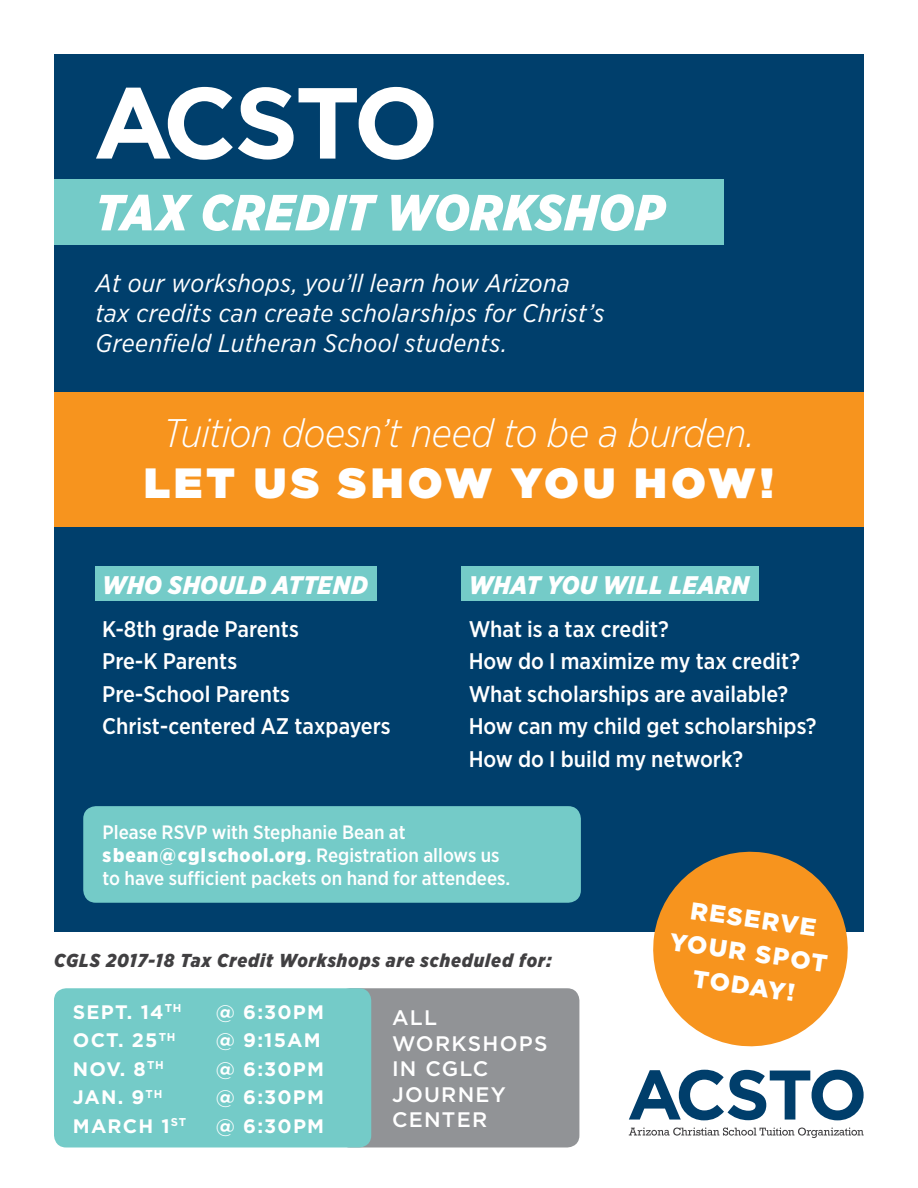
<style>
.page{position:relative;width:918px;height:1188px;background:#fff}
.page>*{position:absolute;margin:0;border:0;box-sizing:border-box;transform-origin:0 0}
.t1{font:italic 900 50.7px "Gotham Narrow";letter-spacing:.02em;color:#fff}
.t2{font:900 42.3px "Gotham";letter-spacing:.105em;color:#fff}
.t3{font:italic 300 39.9px "Gotham Narrow";letter-spacing:-.01em;color:#fff}
.t4{font:italic 900 25.5px "Gotham Narrow";letter-spacing:.015em;color:#fff}
.t5{font:italic 25.35px/30.3px "Gotham Narrow";letter-spacing:.015em;color:#fff}
.t6{font:900 24.45px/33.8px "Gotham";color:#fff;text-align:center}
.t7{font:500 22.65px/32.5px "Gotham Narrow";color:#fff}
.t8{font:500 21px/25.5px "Gotham";letter-spacing:.06em;color:#fff}
.t9{font:700 19.5px "Gotham";letter-spacing:.06em;color:#fff}
.t10{font:500 19.35px/23.2px "Gotham Narrow";color:#fff}
.t11{font:italic 900 18.75px "Gotham Narrow";letter-spacing:.05em;color:#414042}
.s1{font-weight:900}
</style>
<div class="page">
<div style="left:338px;top:988px;width:241px;height:159px;background:#919396;border-radius:12px"></div>
<div style="left:54px;top:54px;width:810px;height:878px;background:#003f6c"></div>
<svg style="left:629px;top:1070px;width:235px;height:50px"></svg>
<svg style="left:629px;top:1128px;width:235px;height:10px"></svg>
<div style="left:95px;top:566px;width:282px;height:35px;background:#74cbc8"></div>
<div style="left:461px;top:566px;width:298px;height:35px;background:#74cbc8"></div>
<div style="left:54px;top:179px;width:669px;height:65px;background:#74cbc8"></div>
<svg style="left:96px;top:87px;width:338px;height:73px"></svg>
<div style="left:54px;top:392px;width:810px;height:135px;background:#f7941e"></div>
<div style="left:54px;top:988px;width:317px;height:159px;background:#74cbc8;border-radius:12px"></div>
<svg style="left:653px;top:851px;width:195px;height:196px"></svg>
<div style="left:83px;top:806px;width:498px;height:97px;background:#74cbc8;border-radius:13px"></div>
<h1 class="t1" style="left:95px;top:179px;width:571px">TAX CREDIT WORKSHOP</h1>
<p class="t5" style="left:95px;top:267px;width:510px">At our workshops, you’ll learn how Arizona tax credits can create scholarships for Christ’s<br>Greenfield Lutheran School students.</p>
<h3 class="t3" style="left:163px;top:408px;width:593px">Tuition doesn’t need to be a burden.</h3>
<h2 class="t2" style="left:144px;top:452px;width:631px">LET US SHOW YOU HOW!</h2>
<p class="t4" style="left:102px;top:568px;width:267px">WHO SHOULD ATTEND</p>
<p class="t7" style="left:102px;top:612px;width:290px">K-8th grade Parents<br>Pre-K Parents<br>Pre-School Parents<br>Christ-centered AZ taxpayers</p>
<p class="t4" style="left:469px;top:568px;width:282px">WHAT YOU WILL LEARN</p>
<p class="t7" style="left:469px;top:612px;width:349px">What is a tax credit?<br>How do I maximize my tax credit?<br>What scholarships are available?<br>How can my child get scholarships?<br>How do I build my network?</p>
<p class="t10" style="left:103px;top:820px;width:409px">Please RSVP with Stephanie Bean at <span class="s1">sbean@cglschool.org</span>. Registration allows us to have sufficient packets on hand for attendees.</p>
<p class="t11" style="left:54px;top:948px;width:499px">CGLS 2017-18 Tax Credit Workshops are scheduled for:</p>
<p class="t9" style="left:73px;top:999px;width:110px">SEPT. 14<sup>TH</sup></p>
<p class="t9" style="left:216px;top:999px;width:110px">@ 6:30PM</p>
<p class="t9" style="left:73px;top:1027px;width:104px">OCT. 25<sup>TH</sup></p>
<p class="t9" style="left:216px;top:1027px;width:106px">@ 9:15AM</p>
<p class="t9" style="left:73px;top:1056px;width:92px">NOV. 8<sup>TH</sup></p>
<p class="t9" style="left:216px;top:1056px;width:110px">@ 6:30PM</p>
<p class="t9" style="left:73px;top:1084px;width:91px">JAN. 9<sup>TH</sup></p>
<p class="t9" style="left:216px;top:1084px;width:110px">@ 6:30PM</p>
<p class="t9" style="left:73px;top:1113px;width:115px">MARCH 1<sup>ST</sup></p>
<p class="t9" style="left:216px;top:1113px;width:110px">@ 6:30PM</p>
<p class="t8" style="left:392px;top:1005px;width:157px">ALL<br>WORKSHOPS<br>IN CGLC<br>JOURNEY<br>CENTER</p>
<p class="t6" style="left:677px;top:891px;width:160px;rotate:8deg">RESERVE<br>YOUR SPOT<br>TODAY!</p>
</div>
